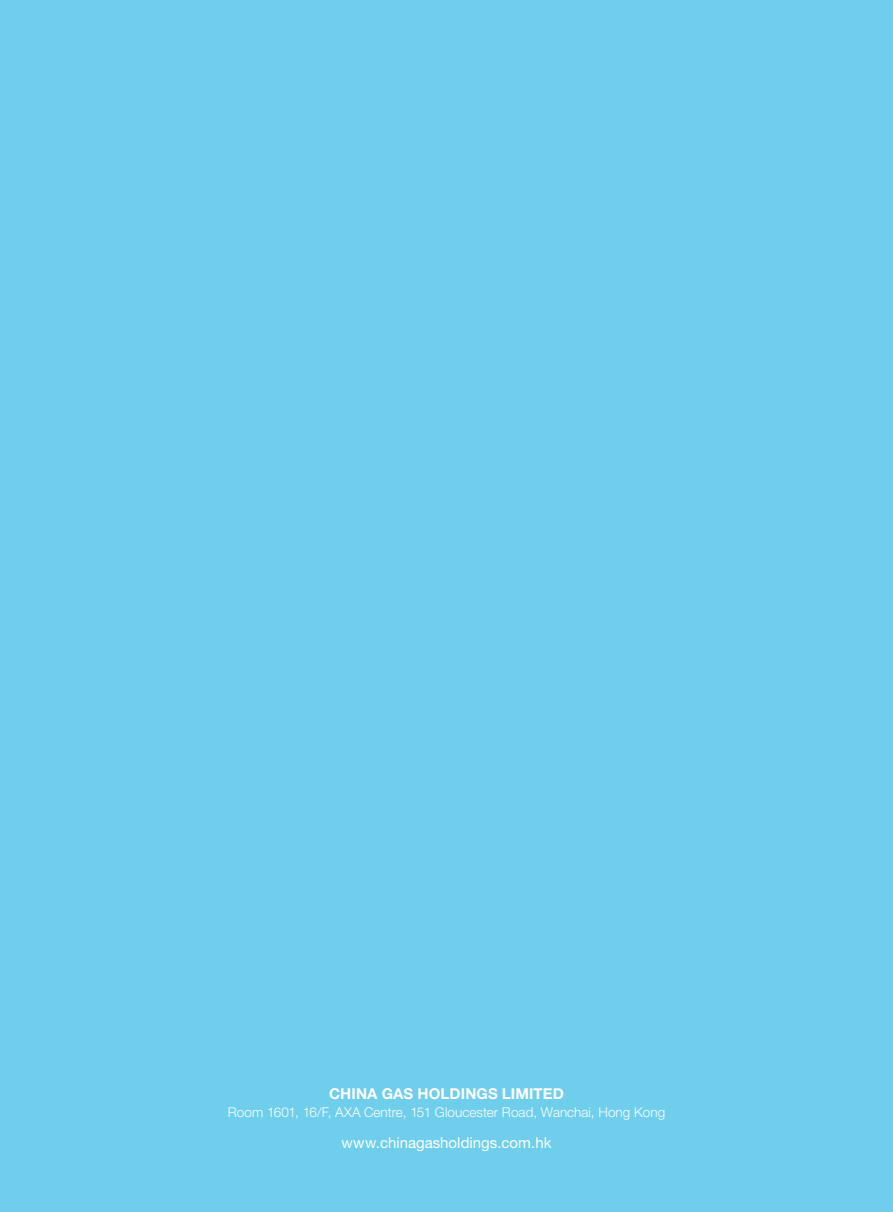
<style>
.page{position:relative;width:893px;height:1212px;background:#6eceeb}
.page>*{position:absolute;margin:0;border:0;box-sizing:border-box;transform-origin:0 0}
.t1{font:15px "Helvetica Neue LT Std";color:#fff}
.t2{font:700 15px "Helvetica Neue LT Std";letter-spacing:.01em;color:#fff}
.t3{font:300 13.5px "Helvetica Neue LT Std";letter-spacing:.005em;color:#fff}
</style>
<div class="page">
<p class="t2" style="left:329px;top:1084px;width:236px">CHINA GAS HOLDINGS LIMITED</p>
<p class="t3" style="left:228px;top:1104px;width:439px">Room 1601, 16/F, AXA Centre, 151 Gloucester Road, Wanchai, Hong Kong</p>
<p class="t1" style="left:341px;top:1134px;width:212px">www.chinagasholdings.com.hk</p>
</div>
